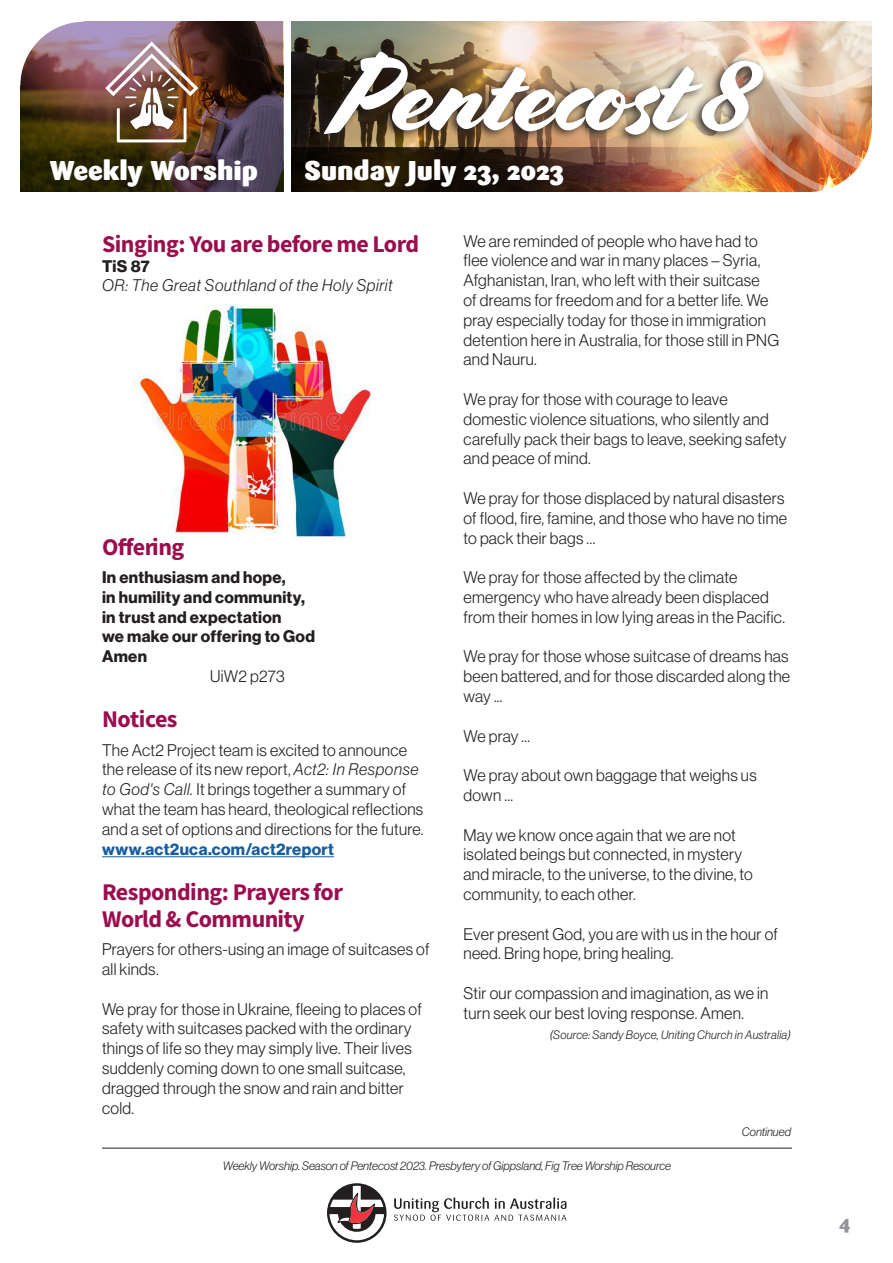
<style>
.page{position:relative;width:893px;height:1263px;background:#fff}
.page>*{position:absolute;margin:0;border:0;box-sizing:border-box;transform-origin:0 0}
.t1{font:108px "Cortado";letter-spacing:-.01em;color:#fff}
.t2{font:900 27px "Sari";color:#fff}
.Heading{font:24px/27px "Source Sans Variable";letter-spacing:-.02em;color:#9b0e4e}
.t3{font:900 19.5px "Sari";color:#939598}
.Heading-2{font:16.5px/19.8px "N Haas Grotesk DS Pro 45 Lt";letter-spacing:.02em;color:#231f20}
.Heading-3{font:16.5px "N Haas Grotesk DS Pro 75 Bd";letter-spacing:.02em;color:#231f20}
.Heading-4{font:16.5px "N Haas Grotesk DS Pro 46 Lt It";letter-spacing:.04em;color:#231f20}
.Heading-5{font:16.5px "N Haas Grotesk DS Pro 75 Bd";letter-spacing:.02em;color:#175d9e}
.Heading-6{font:12px "N Haas Grotesk DS Pro 46 Lt It";color:#231f20}
.Heading-7{font:12px "N Haas Grotesk DS Pro 46 Lt It";letter-spacing:.02em;color:#231f20}
.Text_box_body{font:12px "N Haas Grotesk DS Pro 46 Lt It";color:#231f20}
.s1{font-family:"N Haas Grotesk DS Pro 46 Lt It"}
</style>
<div class="page">
<svg style="left:394px;top:1197px;width:172px;height:24px"></svg>
<svg style="left:327px;top:1183px;width:60px;height:60px"></svg>
<hr style="left:102px;top:1148px;width:690px;height:1px;background:#231f20">
<img style="left:292px;top:21px;width:407px;height:127px">
<img style="left:20px;top:21px;width:263px;height:171px">
<img style="left:105px;top:42px;width:93px;height:100px">
<svg style="left:20px;top:21px;width:64px;height:64px"></svg>
<svg style="left:292px;top:148px;width:407px;height:44px;background:#442b1c"></svg>
<div style="left:313px;top:46px;width:455px;height:99px;background:#231f20;opacity:.91"></div>
<img style="left:699px;top:21px;width:173px;height:171px">
<img style="left:132px;top:304px;width:240px;height:234px">
<hr style="left:102px;top:856px;width:232px;height:1px;background:#175d9e">
<h1 class="t1" style="left:333px;top:31px;width:420px">Pentecost 8</h1>
<h2 class="t2" style="left:50px;top:154px;width:210px">Weekly Worship</h2>
<h2 class="t2" style="left:304px;top:154px;width:261px">Sunday July 23, 2023</h2>
<p class="Heading" style="left:102px;top:231px;width:319px">Singing: You are before me Lord</p>
<p class="Heading-3" style="left:102px;top:256px;width:49px">TiS 87</p>
<p class="Heading-4" style="left:102px;top:276px;width:292px">OR: The Great Southland of the Holy Spirit</p>
<p class="Heading" style="left:102px;top:533px;width:84px">Offering</p>
<p class="Heading-3" style="left:102px;top:567px;width:185px">In enthusiasm and hope,</p>
<p class="Heading-3" style="left:102px;top:587px;width:204px">in humility and community,</p>
<p class="Heading-3" style="left:102px;top:607px;width:181px">in trust and expectation</p>
<p class="Heading-3" style="left:102px;top:627px;width:214px">we make our offering to God</p>
<p class="Heading-3" style="left:102px;top:647px;width:47px">Amen</p>
<p class="Heading-2" style="left:210px;top:666px;width:76px">UiW2 p273</p>
<p class="Heading" style="left:102px;top:706px;width:77px">Notices</p>
<p class="Heading-2" style="left:102px;top:740px;width:323px">The Act2 Project team is excited to announce the release of its new report, <span class="s1">Act2: In Response to God's Call.</span> It brings together a summary of what the team has heard, theological reflections and a set of options and directions for the future.</p>
<p class="Heading-5" style="left:102px;top:839px;width:233px">www.act2uca.com/act2report</p>
<p class="Heading" style="left:102px;top:878px;width:242px">Responding: Prayers for<br>World &amp; Community</p>
<p class="Heading-2" style="left:102px;top:939px;width:329px">Prayers for others-using an image of suitcases of all kinds.</p>
<p class="Heading-2" style="left:102px;top:999px;width:321px">We pray for those in Ukraine, fleeing to places of safety with suitcases packed with the ordinary things of life so they may simply live. Their lives suddenly coming down to one small suitcase, dragged through the snow and rain and bitter cold.</p>
<p class="Heading-2" style="left:463px;top:231px;width:317px">We are reminded of people who have had to flee violence and war in many places – Syria, Afghanistan, Iran, who left with their suitcase<br>of dreams for freedom and for a better life. We pray especially today for those in immigration detention here in Australia, for those still in PNG and Nauru.</p>
<p class="Heading-2" style="left:463px;top:389px;width:325px">We pray for those with courage to leave domestic violence situations, who silently and carefully pack their bags to leave, seeking safety and peace of mind.</p>
<p class="Heading-2" style="left:463px;top:488px;width:325px">We pray for those displaced by natural disasters of flood, fire, famine, and those who have no time to pack their bags …</p>
<p class="Heading-2" style="left:463px;top:567px;width:323px">We pray for those affected by the climate emergency who have already been displaced from their homes in low lying areas in the Pacific.</p>
<p class="Heading-2" style="left:463px;top:647px;width:328px;text-align:justify">We pray for those whose suitcase of dreams has been battered, and for those discarded along the way ...</p>
<p class="Heading-2" style="left:463px;top:726px;width:68px">We pray ...</p>
<p class="Heading-2" style="left:463px;top:765px;width:295px">We pray about own baggage that weighs us down ...</p>
<p class="Heading-2" style="left:463px;top:825px;width:291px">May we know once again that we are not isolated beings but connected, in mystery and miracle, to the universe, to the divine, to community, to each other.</p>
<p class="Heading-2" style="left:463px;top:924px;width:316px">Ever present God, you are with us in the hour of need. Bring hope, bring healing.</p>
<p class="Heading-2" style="left:463px;top:983px;width:306px">Stir our compassion and imagination, as we in turn seek our best loving response. Amen.</p>
<p class="Heading-7" style="left:550px;top:1028px;width:243px">(Source: Sandy Boyce, Uniting Church in Australia)</p>
<p class="Text_box_body" style="left:742px;top:1125px;width:51px">Continued</p>
<p class="Heading-6" style="left:223px;top:1159px;width:450px">Weekly Worship. Season of Pentecost 2023. Presbytery of Gippsland, Fig Tree Worship Resource</p>
<p class="t3" style="left:839px;top:1210px;width:13px">4</p>
</div>
